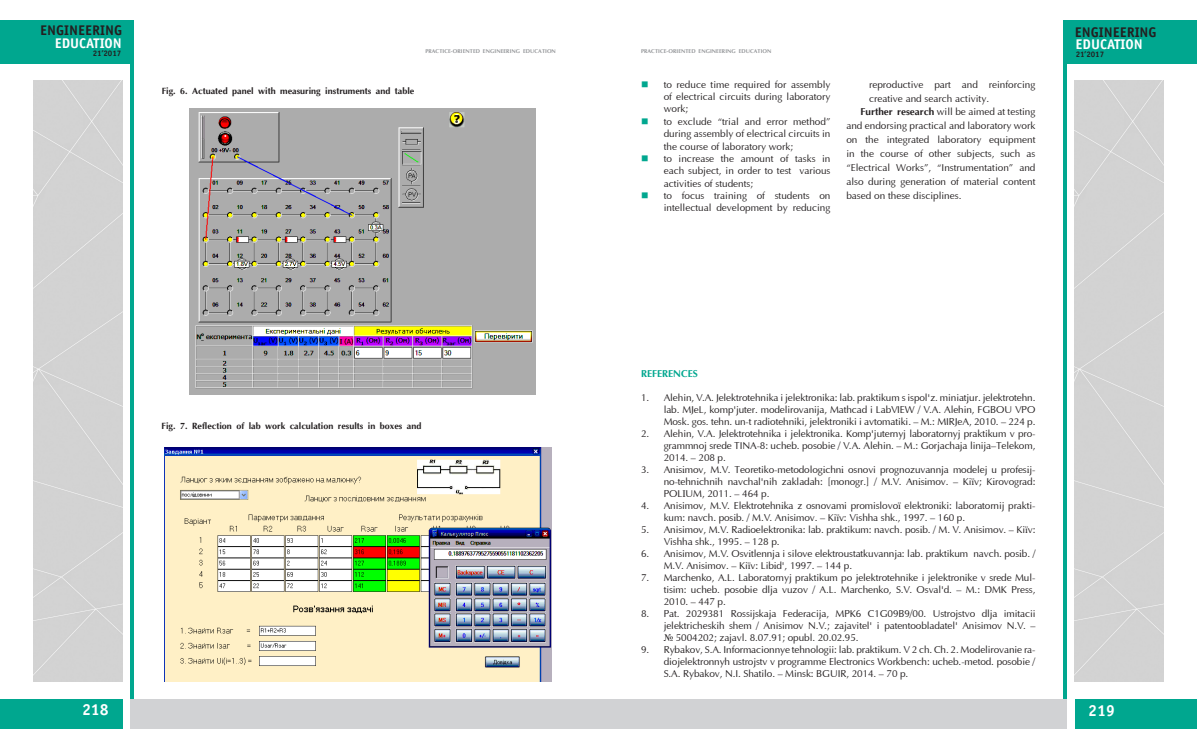
<style>
.page{position:relative;width:1197px;height:755px;background:#fff}
.page>*{position:absolute;margin:0;border:0;box-sizing:border-box;transform-origin:0 0}
.t1{font:700 16px "Officina Sans C";color:#fff}
.t2{font:700 14px "Officina Sans C";color:#231f20}
.t3{font:700 14px "Officina Sans C";color:#fff}
.main_nn{font:10px/12px "Optima";letter-spacing:-.01em;color:#231f20;text-align:justify}
.t4{font:700 10px "AG Optima";color:#00a78f}
.t5{font:700 9px "AG Optima";color:#231f20}
.t6{font:700 8px "Officina Sans C";color:#231f20}
.t7{font:700 5.5px "AG Optima";letter-spacing:.01em;color:#939598}
.s1{font-family:"AG Optima";font-weight:700}
.s2{font-family:"Times New Roman"}
</style>
<div class="page">
<div style="left:1063px;top:20px;width:133px;height:43px;background:#00a78f"></div>
<div style="left:1074px;top:698px;width:122px;height:30px;background:#00a78f"></div>
<div style="left:0;top:698px;width:122px;height:30px;background:#00a78f"></div>
<div style="left:0;top:20px;width:133px;height:43px;background:#00a78f"></div>
<hr style="left:1063px;top:45px;width:3px;height:653px;background:#00a78f">
<hr style="left:130px;top:45px;width:3px;height:653px;background:#00a78f">
<div style="left:33px;top:80px;width:89px;height:601px;background:#d3d3d3"></div>
<div style="left:130px;top:698px;width:468px;height:30px;background:#d1d2d4"></div>
<div style="left:598px;top:698px;width:468px;height:30px;background:#d1d2d4"></div>
<div style="left:1074px;top:80px;width:89px;height:601px;background:#d3d3d3"></div>
<img style="left:189px;top:108px;width:346px;height:286px">
<img style="left:164px;top:447px;width:387px;height:234px">
<h2 class="t2" style="left:40px;top:23px;width:83px">ENGINEERING</h2>
<h2 class="t2" style="left:1074px;top:24px;width:83px">ENGINEERING</h2>
<h2 class="t3" style="left:55px;top:35px;width:69px">EDUCATION</h2>
<h2 class="t3" style="left:1075px;top:36px;width:69px">EDUCATION</h2>
<p class="t6" style="left:93px;top:49px;width:30px">21’2017</p>
<p class="t7" style="left:425px;top:48px;width:132px">PRACTICE-ORIENTED ENGINEERING EDUCATION</p>
<p class="t7" style="left:641px;top:48px;width:132px">PRACTICE-ORIENTED ENGINEERING EDUCATION</p>
<p class="t6" style="left:1075px;top:49px;width:30px">21’2017</p>
<p class="t5" style="left:162px;top:86px;width:254px">Fig. 6. Actuated panel with measuring instruments and table</p>
<p class="t5" style="left:161px;top:421px;width:261px">Fig. 7. Reflection of lab work calculation results in boxes and</p>
<p class="main_nn" style="left:663px;top:78px;width:168px;line-height:12.4px">to reduce time required for assembly of electrical circuits during laboratory work;</p>
<p class="main_nn" style="left:663px;top:116px;width:168px;line-height:12.4px">to exclude “trial and error method” during assembly of electrical circuits in the course of laboratory work;</p>
<p class="main_nn" style="left:663px;top:153px;width:168px;line-height:12.4px">to increase the amount of tasks in each subject, in order to test various activities of students;</p>
<p class="main_nn" style="left:663px;top:190px;width:168px;line-height:12.4px">to focus training of students on intellectual development by reducing</p>
<p class="main_nn" style="left:868px;top:78px;width:168px;line-height:13.9px">reproductive part and reinforcing creative and search activity.</p>
<p class="main_nn" style="left:846px;top:105px;width:190px;line-height:13.9px;text-indent:14px"><span class="s1">Further research</span> will be aimed at testing and endorsing practical and laboratory work on the integrated laboratory equipment in the course of other subjects, such as “Electrical Works”, “Instrumentation” and also during generation of material content based on these disciplines.</p>
<p class="t4" style="left:641px;top:368px;width:58px">REFERENCES</p>
<p class="main_nn" style="left:663px;top:392px;width:373px;text-indent:-23px">1. Alehin, V.A. Jelektrotehnika i jelektronika: lab. praktikum s ispol'z. miniatjur. jelektrotehn. lab. MJeL, komp'juter. modelirovanija, Mathcad i LabVIEW / V.A. Alehin, FGBOU VPO Mosk. gos. tehn. un-t radiotehniki, jelektroniki i avtomatiki. – M.: MIRJeA, 2010. – 224 p.</p>
<p class="main_nn" style="left:663px;top:428px;width:373px;text-indent:-23px">2. Alehin, V.A. Jelektrotehnika i jelektronika. Komp'juternyj laboratornyj praktikum v pro&shy;grammnoj srede TINA-8: ucheb. posobie / V.A. Alehin. – M.: Gorjachaja linija–Telekom, 2014. – 208 p.</p>
<p class="main_nn" style="left:663px;top:464px;width:373px;text-indent:-23px">3. An<span class="s2">і</span>s<span class="s2">і</span>mov, M.V. Teoretiko-metodolog<span class="s2">і</span>chn<span class="s2">і</span> osnovi prognozuvannja modelej u profes<span class="s2">і</span>j&shy;no-tehn<span class="s2">і</span>chnih navchal'nih zakladah: [monogr.] / M.V. An<span class="s2">і</span>s<span class="s2">і</span>mov. – Ki<span class="s2">ї</span>v; K<span class="s2">і</span>rovograd:<br>POL<span class="s2">І</span>UM, 2011. – 464 p.</p>
<p class="main_nn" style="left:663px;top:500px;width:373px;text-indent:-23px">4. Anisimov, M.V. Elektrotehn<span class="s2">і</span>ka z osnovami promislovo<span class="s2">ї</span> elektron<span class="s2">і</span>ki: laboratornij prakti&shy;kum: navch. pos<span class="s2">і</span>b. / M.V. Anisimov. – Ki<span class="s2">ї</span>v: Vishha shk., 1997. – 160 p.</p>
<p class="main_nn" style="left:663px;top:524px;width:373px;text-indent:-23px">5. Anisimov, M.V. Rad<span class="s2">і</span>oelektron<span class="s2">і</span>ka: lab. praktikum: navch. pos<span class="s2">і</span>b. / M. V. Anisimov. – Ki<span class="s2">ї</span>v:<br>Vishha shk., 1995. – 128 p.</p>
<p class="main_nn" style="left:663px;top:548px;width:373px;text-indent:-23px">6. Anisimov, M.V. Osv<span class="s2">і</span>tlennja i silove elektroustatkuvannja: lab. praktikum navch. pos<span class="s2">і</span>b. /<br>M.V. Anisimov. – Ki<span class="s2">ї</span>v: Lib<span class="s2">і</span>d', 1997. – 144 p.</p>
<p class="main_nn" style="left:663px;top:572px;width:373px;text-indent:-23px">7. Marchenko, A.L. Laboratornyj praktikum po jelektrotehnike i jelektronike v srede Mul&shy;tisim: ucheb. posobie dlja vuzov / A.L. Marchenko, S.V. Osval'd. – M.: DMK Press, 2010. – 447 p.</p>
<p class="main_nn" style="left:663px;top:608px;width:373px;text-indent:-23px">8. Pat. 2029381 Rossijskaja Federacija, MPK6 C1G09B9/00. Ustrojstvo dlja imitacii jelektricheskih shem / Anisimov N.V.; zajavitel' i patentoobladatel' Anisimov N.V. – <span class="s2">№</span> 5004202; zajavl. 8.07.91; opubl. 20.02.95.</p>
<p class="main_nn" style="left:663px;top:644px;width:373px;text-indent:-23px">9. Rybakov, S.A. Informacionnye tehnologii: lab. praktikum. V 2 ch. Ch. 2. Modelirovanie ra&shy;diojelektronnyh ustrojstv v programme Electronics Workbench: ucheb.-metod. posobie / S.A. Rybakov, N.I. Shatilo. – Minsk: BGUIR, 2014. – 70 p.</p>
<h1 class="t1" style="left:82px;top:700px;width:28px">218</h1>
<h1 class="t1" style="left:1088px;top:700px;width:28px">219</h1>
</div>
